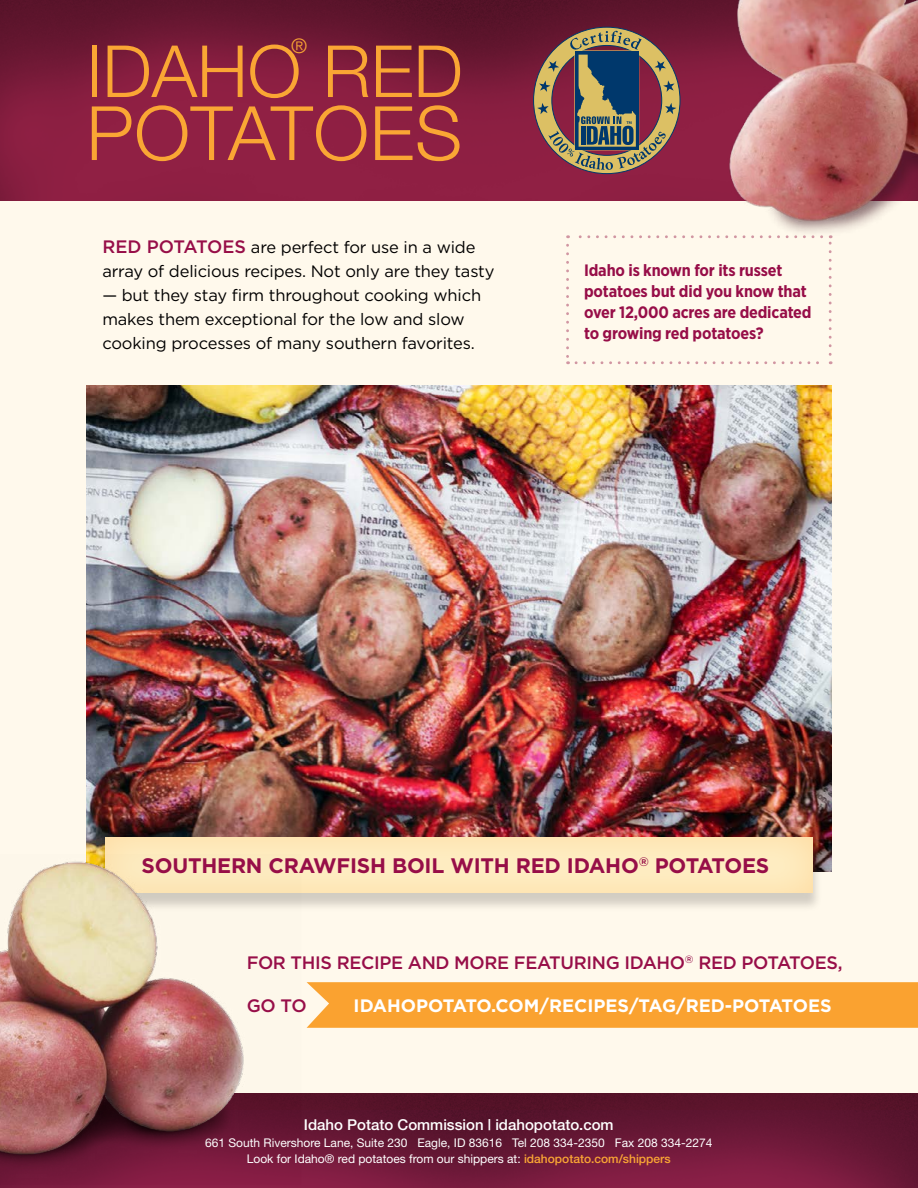
<style>
.page{position:relative;width:918px;height:1188px;background:#fff}
.page>*{position:absolute;margin:0;border:0;box-sizing:border-box;transform-origin:0 0}
.t1{font:300 75px "Helvetica Neue";letter-spacing:.01em;color:#faa634}
.t2{font:300 72px "Helvetica Neue";color:#faa634}
.t3{font:700 21px "Gotham";letter-spacing:-.01em;color:#970e48}
.t4{font:300 20.1px "Helvetica Neue";color:#faa634}
.t5{font:500 18px "Gotham";letter-spacing:-.02em;color:#970e48}
.t6{font:700 18px "Gotham";color:#fff}
.t7{font:16.5px/24px "Gotham";letter-spacing:-.01em;color:#000}
.t8{font:700 16.5px/21px "Gotham Narrow";letter-spacing:-.01em;color:#970e48}
.t9{font:500 15px "Helvetica Neue";color:#fff}
.t10{font:12px/16.5px "Helvetica Neue";color:#fff;text-align:center}
.s1{font-weight:500;font-size:18px;color:#970e48}
.s2{font-weight:500;color:#faa634}
</style>
<div class="page">
<div style="left:0;top:0;width:918px;height:1110px;background:#fff9ec"></div>
<img style="left:86px;top:385px;width:746px;height:486px">
<div style="left:98px;top:840px;width:724px;height:72px;background:#000;opacity:.18"></div>
<div style="left:91px;top:828px;width:735px;height:66px;background:#faa634;opacity:.25"></div>
<img style="left:0;top:1094px;width:918px;height:94px">
<img style="left:0;top:0;width:717px;height:201px">
<img style="left:717px;top:0;width:201px;height:244px">
<div style="left:307px;top:982px;width:611px;height:46px;background:#faa230"></div>
<svg style="left:829px;top:235px;width:3px;height:119px"></svg>
<svg style="left:568px;top:235px;width:254px;height:3px"></svg>
<svg style="left:566px;top:245px;width:3px;height:119px"></svg>
<svg style="left:576px;top:361px;width:255px;height:3px"></svg>
<img style="left:0;top:855px;width:300px;height:330px">
<svg style="left:533px;top:26px;width:148px;height:148px;background:#816158"></svg>
<p class="t4" style="left:291px;top:33px;width:18px">®</p>
<h2 class="t2" style="left:86px;top:27px;width:378px">IDAHO RED</h2>
<h1 class="t1" style="left:86px;top:88px;width:377px">POTATOES</h1>
<p class="t7" style="left:102px;top:235px;width:394px"><span class="s1">RED POTATOES</span> are perfect for use in a wide array of delicious recipes. Not only are they tasty</p>
<p class="t7" style="left:102px;top:283px;width:380px">— but they stay firm throughout cooking which makes them exceptional for the low and slow cooking processes of many southern favorites.</p>
<p class="t8" style="left:584px;top:260px;width:229px">Idaho is known for its russet potatoes but did you know that over 12,000 acres are dedicated to growing red potatoes?</p>
<p class="t3" style="left:141px;top:853px;width:629px">SOUTHERN CRAWFISH BOIL WITH RED IDAHO<sup>®</sup> POTATOES</p>
<p class="t5" style="left:247px;top:952px;width:597px">FOR THIS RECIPE AND MORE FEATURING IDAHO<sup>®</sup> RED POTATOES,</p>
<p class="t5" style="left:247px;top:996px;width:62px">GO TO</p>
<p class="t6" style="left:354px;top:995px;width:479px">IDAHOPOTATO.COM/RECIPES/TAG/RED-POTATOES</p>
<p class="t9" style="left:304px;top:1116px;width:311px">Idaho Potato Commission | idahopotato.com</p>
<p class="t10" style="left:205px;top:1134px;width:509px">661 South Rivershore Lane, Suite 230 Eagle, ID 83616 Tel 208 334-2350 Fax 208 334-2274<br>Look for Idaho® red potatoes from our shippers at: <span class="s2">idahopotato.com/shippers</span></p>
</div>
